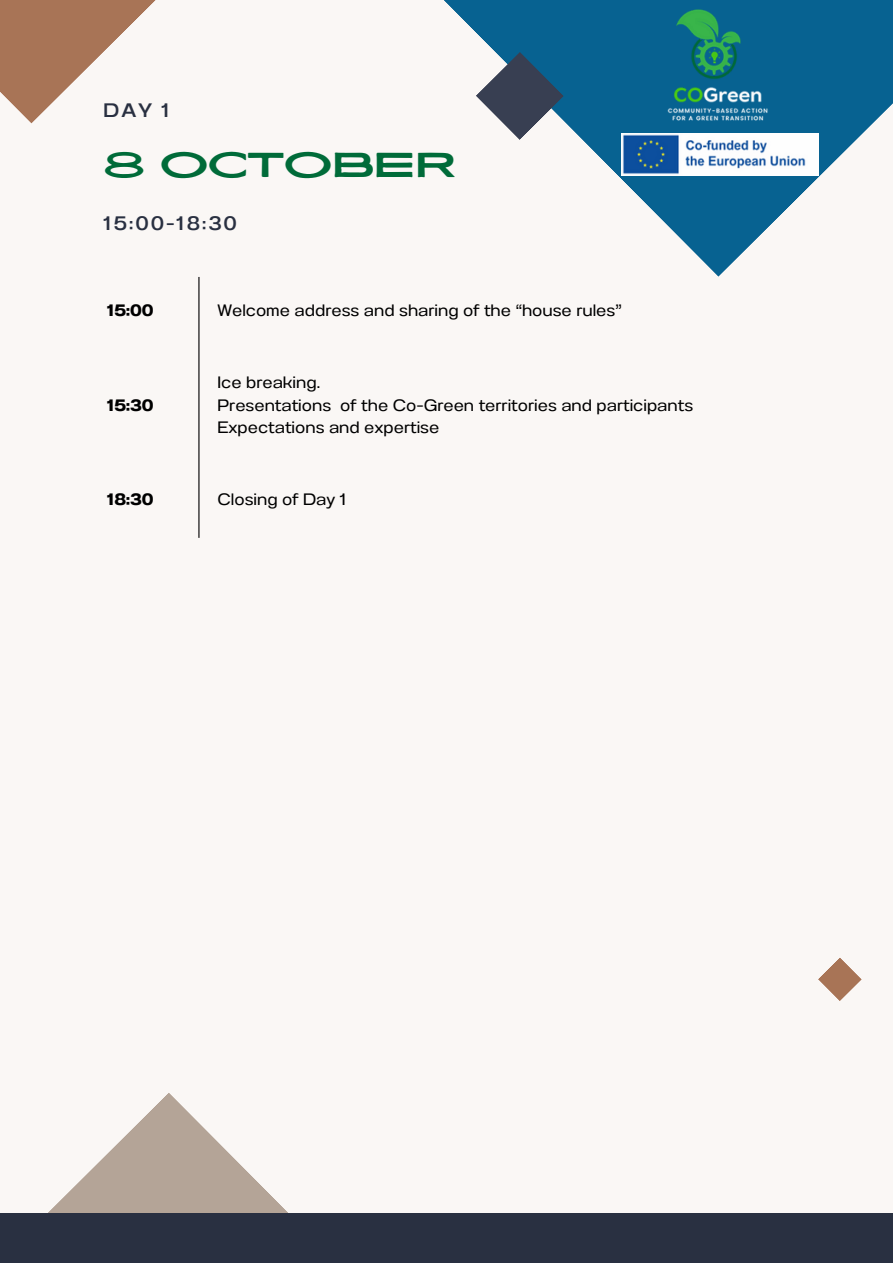
<style>
.page{position:relative;width:893px;height:1264px;background:#fff}
.page>*{position:absolute;margin:0;border:0;box-sizing:border-box;transform-origin:0 0}
.t1{font:34.5px "Ayr Lucidity Expand";letter-spacing:-.03em;color:#006b39}
.t2{font:19.5px "Anantason Medium Wd 125";letter-spacing:.1em;color:#293041}
.t3{font:16.5px "Anantason Wd 125";color:#000}
.t4{font:16.5px "Anantason Bold Wd 125";color:#000}
</style>
<div class="page">
<div style="left:0;top:0;width:892px;height:1262px;background:#faf7f5"></div>
<svg style="left:818px;top:958px;width:43px;height:43px"></svg>
<svg style="left:0;top:0;width:156px;height:124px"></svg>
<svg style="left:49px;top:1093px;width:238px;height:119px"></svg>
<svg style="left:444px;top:0;width:448px;height:277px"></svg>
<svg style="left:475px;top:52px;width:89px;height:88px"></svg>
<hr style="left:198px;top:277px;width:1px;height:261px;background:#000">
<div style="left:0;top:1212px;width:892px;height:50px;background:#293041"></div>
<img style="left:654px;top:10px;width:130px;height:118px">
<img style="left:621px;top:133px;width:197px;height:42px">
<p class="t2" style="left:103px;top:99px;width:68px">DAY 1</p>
<p class="t1" style="left:103px;top:143px;width:354px">8 OCTOBER</p>
<p class="t2" style="left:103px;top:212px;width:135px">15:00-18:30</p>
<p class="t4" style="left:107px;top:301px;width:48px">15:00</p>
<p class="t3" style="left:217px;top:301px;width:405px">Welcome address and sharing of the “house rules”</p>
<p class="t4" style="left:107px;top:395px;width:48px">15:30</p>
<p class="t3" style="left:217px;top:373px;width:104px">Ice breaking.</p>
<p class="t3" style="left:217px;top:395px;width:477px">Presentations of the Co-Green territories and participants</p>
<p class="t3" style="left:217px;top:418px;width:223px">Expectations and expertise</p>
<p class="t4" style="left:107px;top:490px;width:48px">18:30</p>
<p class="t3" style="left:217px;top:490px;width:131px">Closing of Day 1</p>
</div>
